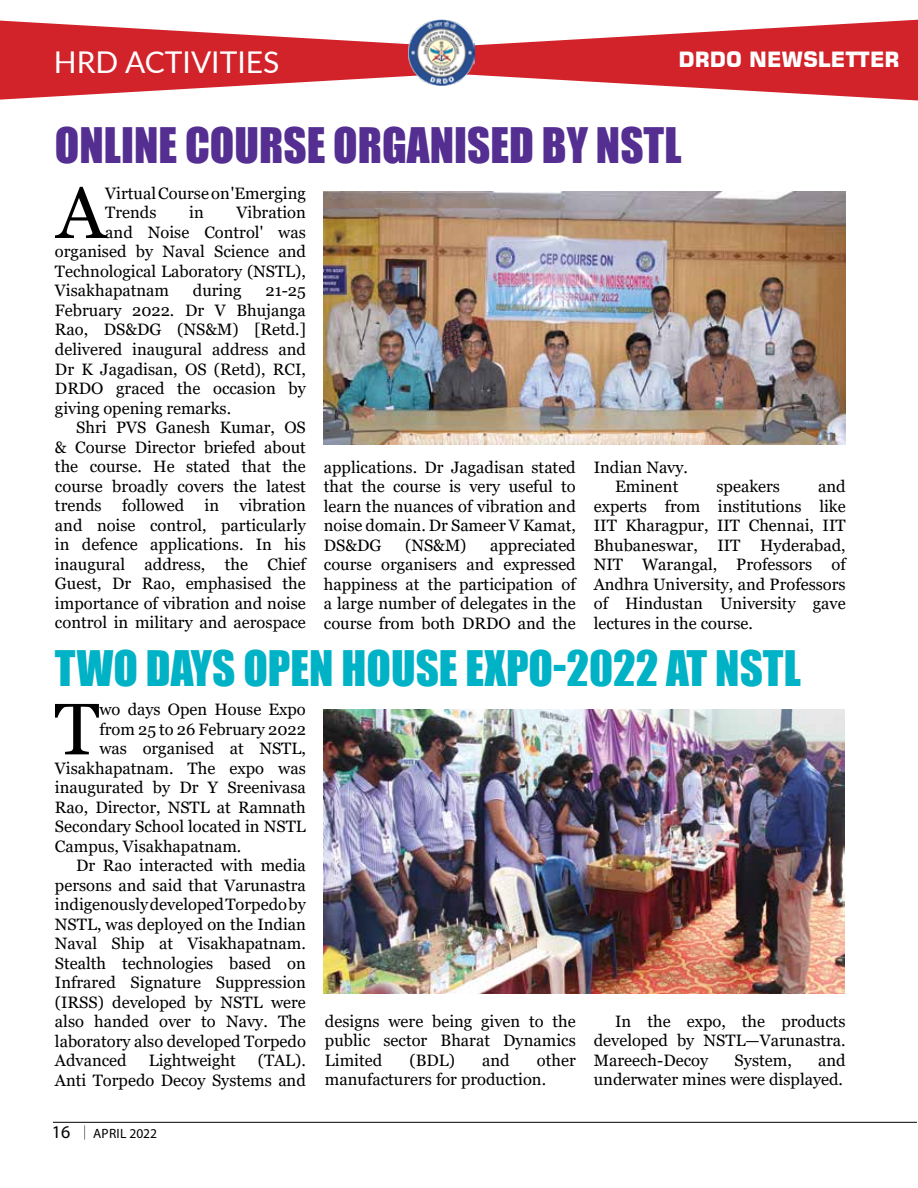
<style>
.page{position:relative;width:918px;height:1188px;background:#fff}
.page>*{position:absolute;margin:0;border:0;box-sizing:border-box;transform-origin:0 0}
.t1{font:72.75px "Georgia";color:#000}
.t2{font:45px "Impact";color:#00b2c6}
.t3{font:45px "Impact";color:#542e90}
.t4{font:30px "Lato";color:#fff}
.t5{font:700 21px "Square 721 BT";color:#fff}
.t6{font:18px "Myriad Pro";color:#000}
.t7{font:16.5px/19.5px "Georgia";color:#000;text-align:justify}
.t8{font:13.5px "Myriad Pro";letter-spacing:.02em;color:#000}
</style>
<div class="page">
<hr style="left:53px;top:1122px;width:864px;height:1px;background:#000">
<svg style="left:84px;top:1125px;width:1px;height:15px"></svg>
<svg style="left:0;top:20px;width:216px;height:80px;fill:#d2232a"></svg>
<svg style="left:216px;top:20px;width:702px;height:81px;fill:#d2232a"></svg>
<img style="left:408px;top:20px;width:66px;height:66px">
<img style="left:324px;top:191px;width:522px;height:254px">
<img style="left:324px;top:710px;width:521px;height:283px">
<h3 class="t4" style="left:54px;top:40px;width:227px">HRD ACTIVITIES</h3>
<p class="t5" style="left:679px;top:47px;width:223px">DRDO NEWSLETTER</p>
<h2 class="t3" style="left:55px;top:111px;width:628px">ONLINE COURSE ORGANISED BY NSTL</h2>
<h1 class="t1" style="left:56px;top:169px;width:50px">A</h1>
<p class="t7" style="left:105px;top:184px;width:202px">Virtual Course on 'Emerging<br>Trends</p>
<p class="t7" style="left:189px;top:203px;width:16px">in</p>
<p class="t7" style="left:237px;top:203px;width:71px">Vibration</p>
<p class="t7" style="left:105px;top:223px;width:202px">and Noise Control' was</p>
<p class="t7" style="left:55px;top:242px;width:252px">organised by Naval Science and</p>
<p class="t7" style="left:55px;top:262px;width:252px">Technological Laboratory (NSTL),</p>
<p class="t7" style="left:55px;top:281px;width:116px">Visakhapatnam</p>
<p class="t7" style="left:193px;top:281px;width:50px">during</p>
<p class="t7" style="left:55px;top:281px;width:252px;text-indent:210px">21-25<br>February 2022. Dr V Bhujanga Rao, DS&amp;DG (NS&amp;M) [Retd.] delivered inaugural address and Dr K Jagadisan, OS (Retd), RCI, DRDO graced the occasion by giving opening remarks.</p>
<p class="t7" style="left:55px;top:418px;width:252px;text-indent:21px">Shri PVS Ganesh Kumar, OS &amp; Course Director briefed about the course. He stated that the course broadly covers the latest trends followed in vibration and noise control, particularly in defence applications. In his inaugural address, the Chief Guest, Dr Rao, emphasised the importance of vibration and noise control in military and aerospace</p>
<p class="t7" style="left:324px;top:458px;width:253px">applications. Dr Jagadisan stated that the course is very useful to learn the nuances of vibration and noise domain. Dr Sameer V Kamat, DS&amp;DG</p>
<p class="t7" style="left:615px;top:458px;width:75px;text-indent:-21px">Indian Navy.<br>Eminent</p>
<p class="t7" style="left:594px;top:477px;width:253px;text-indent:224px">and experts from institutions like IIT Kharagpur, IIT Chennai, IIT Bhubaneswar, IIT Hyderabad, NIT Warangal, Professors of Andhra University, and Professors of Hindustan University gave lectures in the course.</p>
<h2 class="t2" style="left:55px;top:634px;width:747px">TWO DAYS OPEN HOUSE EXPO-2022 AT NSTL</h2>
<h1 class="t1" style="left:54px;top:685px;width:47px">T</h1>
<p class="t7" style="left:99px;top:700px;width:208px">wo days Open House Expo</p>
<p class="t7" style="left:717px;top:477px;width:65px">speakers</p>
<p class="t7" style="left:324px;top:536px;width:253px;text-indent:166px">appreciated course organisers and expressed happiness at the participation of a large number of delegates in the course from both DRDO and the</p>
<p class="t7" style="left:405px;top:536px;width:63px">(NS&amp;M)</p>
<p class="t7" style="left:99px;top:720px;width:208px">from 25 to 26 February 2022</p>
<p class="t7" style="left:99px;top:739px;width:208px">was organised at NSTL,</p>
<p class="t7" style="left:55px;top:759px;width:252px">Visakhapatnam. The expo was</p>
<p class="t7" style="left:55px;top:778px;width:252px">inaugurated by Dr Y Sreenivasa</p>
<p class="t7" style="left:55px;top:798px;width:252px">Rao, Director, NSTL at Ramnath</p>
<p class="t7" style="left:55px;top:817px;width:252px">Secondary School located in NSTL</p>
<p class="t7" style="left:55px;top:837px;width:188px">Campus, Visakhapatnam.</p>
<p class="t7" style="left:76px;top:856px;width:231px">Dr Rao interacted with media</p>
<p class="t7" style="left:55px;top:876px;width:252px">persons and said that Varunastra</p>
<p class="t7" style="left:55px;top:895px;width:252px">indigenously developed Torpedo by</p>
<p class="t7" style="left:55px;top:915px;width:252px">NSTL, was deployed on the Indian</p>
<p class="t7" style="left:55px;top:934px;width:252px">Naval Ship at Visakhapatnam.</p>
<p class="t7" style="left:55px;top:954px;width:252px">Stealth technologies based on</p>
<p class="t7" style="left:55px;top:973px;width:252px">Infrared Signature Suppression</p>
<p class="t7" style="left:55px;top:993px;width:252px">(IRSS) developed by NSTL were</p>
<p class="t7" style="left:55px;top:1012px;width:252px">also handed over to Navy. The</p>
<p class="t7" style="left:55px;top:1032px;width:252px">laboratory also developed Torpedo</p>
<p class="t7" style="left:55px;top:1051px;width:73px">Advanced</p>
<p class="t7" style="left:149px;top:1051px;width:89px">Lightweight</p>
<p class="t7" style="left:325px;top:1011px;width:252px">designs were being given to the public sector Bharat Dynamics Limited</p>
<p class="t7" style="left:594px;top:1012px;width:253px;text-indent:21px">In the expo, the products developed by NSTL—Varunastra.<br>Mareech-Decoy</p>
<p class="t7" style="left:325px;top:1051px;width:252px;text-indent:212px">other manufacturers for production.</p>
<p class="t7" style="left:409px;top:1051px;width:47px">(BDL)</p>
<p class="t7" style="left:482px;top:1051px;width:29px">and</p>
<p class="t7" style="left:594px;top:1051px;width:253px;text-align:right">and<br>underwater mines were displayed.</p>
<p class="t7" style="left:735px;top:1051px;width:59px">System,</p>
<p class="t7" style="left:55px;top:1051px;width:252px;text-align:right">(TAL).<br>Anti Torpedo Decoy Systems and</p>
<p class="t6" style="left:52px;top:1121px;width:20px">16</p>
<p class="t8" style="left:93px;top:1125px;width:66px">APRIL 2022</p>
</div>
